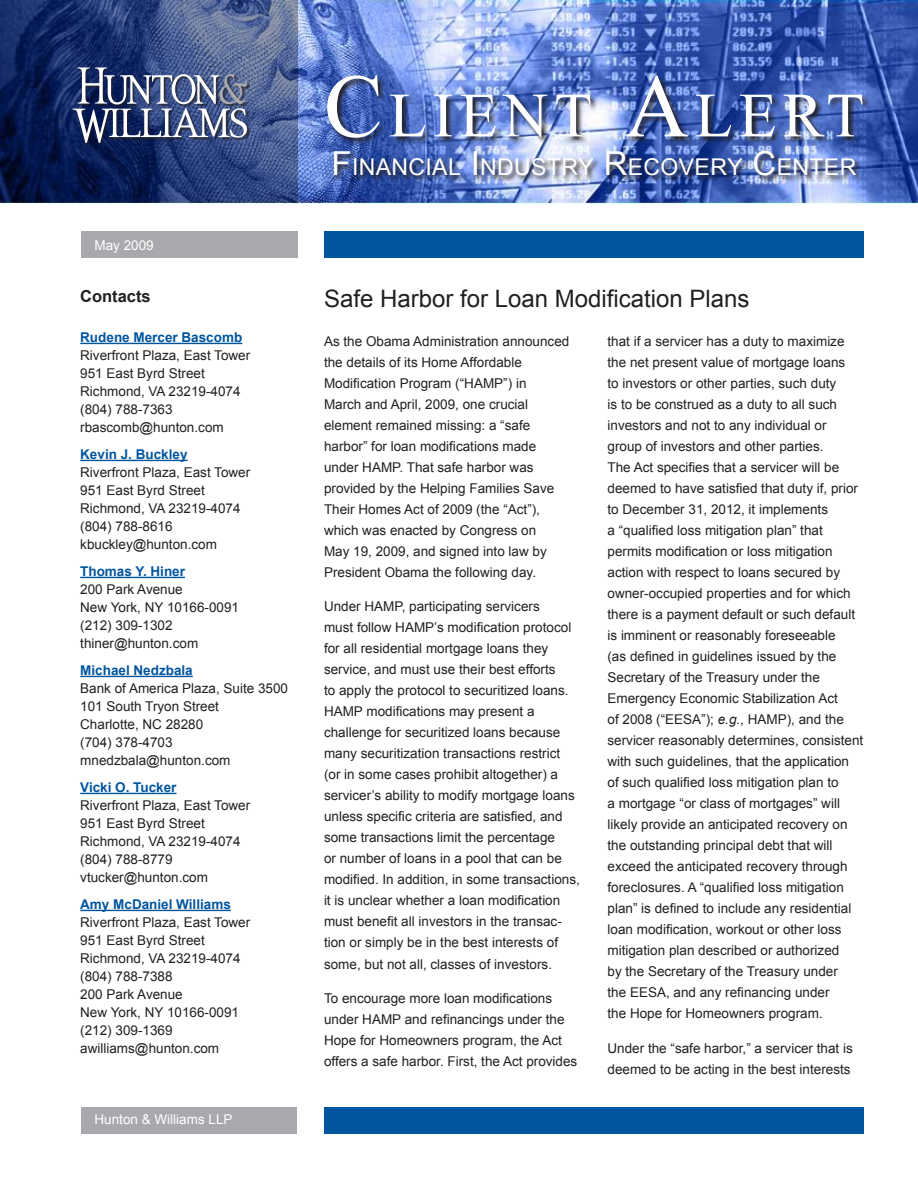
<style>
.page{position:relative;width:918px;height:1188px;background:#fff}
.page>*{position:absolute;margin:0;border:0;box-sizing:border-box;transform-origin:0 0}
.Masthead_title_1_lin{font:63px "Times New Roman";letter-spacing:.1em;color:#fff}
.Header_1{font:24px "Arial";color:#231f20}
.Header_1_subheading{font:23.1px "Arial";letter-spacing:.015em;color:#fff}
.Contact_main_title{font:700 16.5px "Arial";color:#231f20}
.body_text{font:13.5px/21px "Arial";color:#231f20}
.contact_body_text{font:13.5px/18px "Arial";color:#231f20}
.contact_name{font:700 13.5px "Arial";color:#00559f}
.LLP___Date{font:13.5px "Arial";color:#fff}
.s1{font-size:90px}
.s2{font-size:33px}
.s3{font-style:italic}
</style>
<div class="page">
<img style="left:1px;top:0;width:917px;height:203px">
<svg style="left:0;top:0;width:298px;height:202px"></svg>
<div style="left:324px;top:1107px;width:540px;height:27px;background:#00559f"></div>
<div style="left:324px;top:231px;width:540px;height:27px;background:#00559f"></div>
<div style="left:81px;top:231px;width:217px;height:27px;background:#a7a9ac"></div>
<div style="left:81px;top:1107px;width:216px;height:27px;background:#a7a9ac"></div>
<div style="left:73px;top:68px;width:177px;height:78px;background:#231f20;opacity:.75"></div>
<svg style="left:72px;top:68px;width:175px;height:75px"></svg>
<img style="left:326px;top:74px;width:544px;height:71px">
<img style="left:332px;top:150px;width:531px;height:33px">
<hr style="left:80px;top:343px;width:162px;height:1px;background:#00559f">
<hr style="left:80px;top:460px;width:108px;height:1px;background:#00559f">
<hr style="left:80px;top:577px;width:105px;height:1px;background:#00559f">
<hr style="left:80px;top:676px;width:113px;height:1px;background:#00559f">
<hr style="left:80px;top:793px;width:97px;height:1px;background:#00559f">
<hr style="left:80px;top:910px;width:151px;height:1px;background:#00559f">
<p class="LLP___Date" style="left:94px;top:236px;width:61px">May 2009</p>
<p class="Contact_main_title" style="left:80px;top:285px;width:72px">Contacts</p>
<p class="contact_name" style="left:80px;top:328px;width:164px">Rudene Mercer Bascomb</p>
<p class="contact_body_text" style="left:80px;top:346px;width:172px">Riverfront Plaza, East Tower</p>
<p class="contact_body_text" style="left:80px;top:364px;width:126px">951 East Byrd Street</p>
<p class="contact_body_text" style="left:80px;top:382px;width:162px">Richmond, VA 23219-4074</p>
<p class="contact_body_text" style="left:80px;top:400px;width:94px">(804) 788-7363</p>
<p class="contact_body_text" style="left:80px;top:418px;width:145px">rbascomb@hunton.com</p>
<p class="contact_name" style="left:80px;top:445px;width:109px">Kevin J. Buckley</p>
<p class="contact_body_text" style="left:80px;top:463px;width:172px">Riverfront Plaza, East Tower</p>
<p class="contact_body_text" style="left:80px;top:481px;width:126px">951 East Byrd Street</p>
<p class="contact_body_text" style="left:80px;top:499px;width:162px">Richmond, VA 23219-4074</p>
<p class="contact_body_text" style="left:80px;top:517px;width:94px">(804) 788-8616</p>
<p class="contact_body_text" style="left:80px;top:535px;width:138px">kbuckley@hunton.com</p>
<p class="contact_name" style="left:80px;top:562px;width:106px">Thomas Y. Hiner</p>
<p class="contact_body_text" style="left:80px;top:580px;width:104px">200 Park Avenue</p>
<p class="contact_body_text" style="left:80px;top:598px;width:160px">New York, NY 10166-0091</p>
<p class="contact_body_text" style="left:80px;top:616px;width:94px">(212) 309-1302</p>
<p class="contact_body_text" style="left:80px;top:634px;width:120px">thiner@hunton.com</p>
<p class="contact_name" style="left:80px;top:661px;width:114px">Michael Nedzbala</p>
<p class="contact_body_text" style="left:80px;top:679px;width:209px">Bank of America Plaza, Suite 3500</p>
<p class="contact_body_text" style="left:80px;top:697px;width:140px">101 South Tryon Street</p>
<p class="contact_body_text" style="left:80px;top:715px;width:125px">Charlotte, NC 28280</p>
<p class="contact_body_text" style="left:80px;top:733px;width:94px">(704) 378-4703</p>
<p class="contact_body_text" style="left:80px;top:751px;width:152px">mnedzbala@hunton.com</p>
<p class="contact_name" style="left:80px;top:778px;width:98px">Vicki O. Tucker</p>
<p class="contact_body_text" style="left:80px;top:796px;width:172px">Riverfront Plaza, East Tower</p>
<p class="contact_body_text" style="left:80px;top:814px;width:126px">951 East Byrd Street</p>
<p class="contact_body_text" style="left:80px;top:832px;width:162px">Richmond, VA 23219-4074</p>
<p class="contact_body_text" style="left:80px;top:850px;width:94px">(804) 788-8779</p>
<p class="contact_body_text" style="left:80px;top:868px;width:129px">vtucker@hunton.com</p>
<p class="contact_name" style="left:80px;top:895px;width:152px">Amy McDaniel Williams</p>
<p class="contact_body_text" style="left:80px;top:913px;width:172px">Riverfront Plaza, East Tower</p>
<p class="contact_body_text" style="left:80px;top:931px;width:126px">951 East Byrd Street</p>
<p class="contact_body_text" style="left:80px;top:949px;width:162px">Richmond, VA 23219-4074</p>
<p class="contact_body_text" style="left:80px;top:967px;width:94px">(804) 788-7388</p>
<p class="contact_body_text" style="left:80px;top:985px;width:104px">200 Park Avenue</p>
<p class="contact_body_text" style="left:80px;top:1003px;width:160px">New York, NY 10166-0091 (212) 309-1369</p>
<p class="contact_body_text" style="left:80px;top:1039px;width:140px">awilliams@hunton.com</p>
<p class="LLP___Date" style="left:94px;top:1111px;width:140px">Hunton &amp; Williams LLP</p>
<p class="Masthead_title_1_lin" style="left:324px;top:73px;width:542px"><span class="s1">C</span>LIENT <span class="s1">A</span>LERT</p>
<p class="Header_1_subheading" style="left:332px;top:152px;width:526px"><span class="s2">F</span>INANCIAL <span class="s2">I</span> NDUSTRY <span class="s2">R</span>ECOVERY <span class="s2">C</span>ENTER</p>
<p class="Header_1" style="left:324px;top:283px;width:427px">Safe Harbor for Loan Modification Plans</p>
<p class="body_text" style="left:324px;top:331px;width:247px">As the Obama Administration announced the details of its Home Affordable Modification Program (“HAMP”) in<br>March and April, 2009, one crucial element remained missing: a “safe harbor” for loan modifications made under HAMP. That safe harbor was provided by the Helping Families Save Their Homes Act of 2009 (the “Act”), which was enacted by Congress on<br>May 19, 2009, and signed into law by President Obama the following day.</p>
<p class="body_text" style="left:324px;top:596px;width:257px">Under HAMP, participating servicers<br>must follow HAMP’s modification protocol for all residential mortgage loans they service, and must use their best efforts<br>to apply the protocol to securitized loans.<br>HAMP modifications may present a challenge for securitized loans because many securitization transactions restrict (or in some cases prohibit altogether) a servicer’s ability to modify mortgage loans unless specific criteria are satisfied, and some transactions limit the percentage<br>or number of loans in a pool that can be modified. In addition, in some transactions, it is unclear whether a loan modification must benefit all investors in the transac&shy;tion or simply be in the best interests of some, but not all, classes of investors.</p>
<p class="body_text" style="left:324px;top:988px;width:255px">To encourage more loan modifications under HAMP and refinancings under the Hope for Homeowners program, the Act offers a safe harbor. First, the Act provides</p>
<p class="body_text" style="left:608px;top:331px;width:257px">that if a servicer has a duty to maximize the net present value of mortgage loans<br>to investors or other parties, such duty<br>is to be construed as a duty to all such investors and not to any individual or group of investors and other parties.<br>The Act specifies that a servicer will be deemed to have satisfied that duty if, prior to December 31, 2012, it implements<br>a “qualified loss mitigation plan” that permits modification or loss mitigation action with respect to loans secured by owner-occupied properties and for which there is a payment default or such default is imminent or reasonably foreseeable<br>(as defined in guidelines issued by the Secretary of the Treasury under the Emergency Economic Stabilization Act<br>of 2008 (“EESA”); <span class="s3">e.g.</span>, HAMP), and the servicer reasonably determines, consistent with such guidelines, that the application of such qualified loss mitigation plan to<br>a mortgage “or class of mortgages” will likely provide an anticipated recovery on the outstanding principal debt that will exceed the anticipated recovery through foreclosures. A “qualified loss mitigation plan” is defined to include any residential loan modification, workout or other loss mitigation plan described or authorized<br>by the Secretary of the Treasury under<br>the EESA, and any refinancing under<br>the Hope for Homeowners program.</p>
<p class="body_text" style="left:608px;top:1038px;width:247px">Under the “safe harbor,” a servicer that is deemed to be acting in the best interests</p>
</div>
